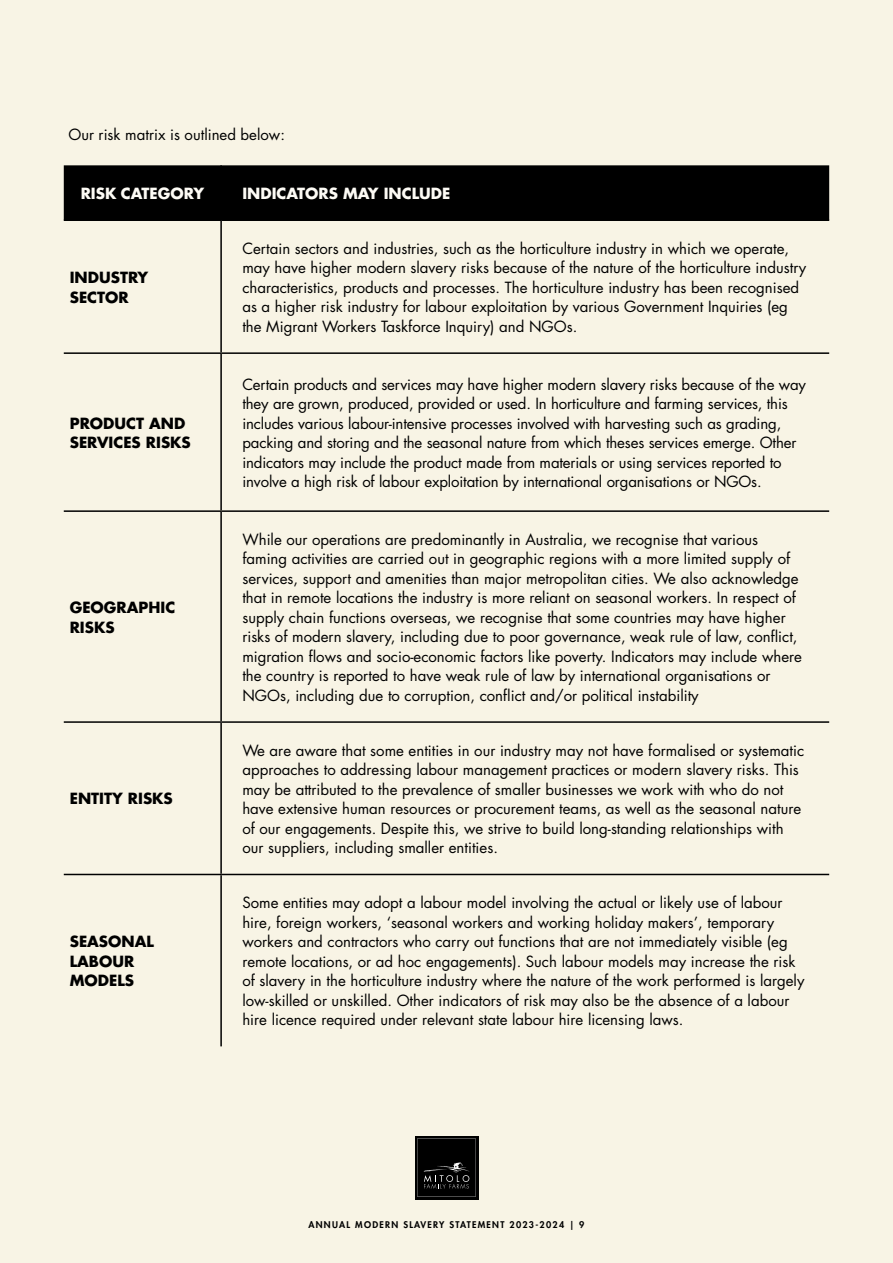
<style>
.page{position:relative;width:893px;height:1263px;background:#f8f4e5}
.page>*{position:absolute;margin:0;border:0;box-sizing:border-box;transform-origin:0 0}
.t1{font:15px/19.5px "Futura Std";color:#000}
.t2{font:700 15px/19.5px "Futura Std";color:#000}
.t3{font:700 15px "Futura Std";color:#fdfbf5}
.t4{font:800 9px "Futura Std";letter-spacing:.14em;color:#000}
</style>
<div class="page">
<div style="left:415px;top:1136px;width:63px;height:63px;background:#000"></div>
<svg style="left:417px;top:1138px;width:59px;height:59px"></svg>
<div style="left:64px;top:165px;width:765px;height:54px;background:#000"></div>
<hr style="left:220px;top:165px;width:2px;height:54px;background:#000">
<hr style="left:64px;top:219px;width:157px;height:2px;background:#000">
<hr style="left:221px;top:219px;width:608px;height:2px;background:#000">
<hr style="left:220px;top:221px;width:2px;height:131px;background:#000">
<hr style="left:64px;top:352px;width:157px;height:2px;background:#000">
<hr style="left:221px;top:352px;width:608px;height:2px;background:#000">
<hr style="left:220px;top:354px;width:2px;height:156px;background:#000">
<hr style="left:64px;top:510px;width:157px;height:2px;background:#000">
<hr style="left:221px;top:510px;width:608px;height:2px;background:#000">
<hr style="left:220px;top:512px;width:2px;height:209px;background:#000">
<hr style="left:64px;top:721px;width:157px;height:2px;background:#000">
<hr style="left:221px;top:721px;width:608px;height:2px;background:#000">
<hr style="left:220px;top:723px;width:2px;height:151px;background:#000">
<hr style="left:64px;top:874px;width:157px;height:1px;background:#000">
<hr style="left:221px;top:874px;width:608px;height:1px;background:#000">
<hr style="left:220px;top:875px;width:2px;height:171px;background:#000">
<p class="t1" style="left:68px;top:125px;width:218px">Our risk matrix is outlined below:</p>
<p class="t3" style="left:81px;top:183px;width:125px">RISK CATEGORY</p>
<p class="t3" style="left:242px;top:183px;width:209px">INDICATORS MAY INCLUDE</p>
<p class="t2" style="left:70px;top:268px;width:80px">INDUSTRY<br>SECTOR</p>
<p class="t2" style="left:70px;top:413px;width:123px">PRODUCT AND<br>SERVICES RISKS</p>
<p class="t2" style="left:70px;top:597px;width:107px">GEOGRAPHIC<br>RISKS</p>
<p class="t2" style="left:70px;top:789px;width:105px">ENTITY RISKS</p>
<p class="t2" style="left:70px;top:931px;width:86px">SEASONAL<br>LABOUR<br>MODELS</p>
<p class="t1" style="left:242px;top:239px;width:566px">Certain sectors and industries, such as the horticulture industry in which we operate, may have higher modern slavery risks because of the nature of the horticulture industry characteristics, products and processes. The horticulture industry has been recognised as a higher risk industry for labour exploitation by various Government Inquiries (eg the Migrant Workers Taskforce Inquiry) and NGOs.</p>
<p class="t1" style="left:242px;top:374px;width:565px">Certain products and services may have higher modern slavery risks because of the way they are grown, produced, provided or used. In horticulture and farming services, this includes various labour-intensive processes involved with harvesting such as grading, packing and storing and the seasonal nature from which theses services emerge. Other indicators may include the product made from materials or using services reported to involve a high risk of labour exploitation by international organisations or NGOs.</p>
<p class="t1" style="left:242px;top:530px;width:561px">While our operations are predominantly in Australia, we recognise that various faming activities are carried out in geographic regions with a more limited supply of services, support and amenities than major metropolitan cities. We also acknowledge that in remote locations the industry is more reliant on seasonal workers. In respect of supply chain functions overseas, we recognise that some countries may have higher risks of modern slavery, including due to poor governance, weak rule of law, conflict, migration flows and socio-economic factors like poverty. Indicators may include where the country is reported to have weak rule of law by international organisations or NGOs, including due to corruption, conflict and/or political instability</p>
<p class="t1" style="left:242px;top:741px;width:563px">We are aware that some entities in our industry may not have formalised or systematic approaches to addressing labour management practices or modern slavery risks. This may be attributed to the prevalence of smaller businesses we work with who do not have extensive human resources or procurement teams, as well as the seasonal nature of our engagements. Despite this, we strive to build long-standing relationships with our suppliers, including smaller entities.</p>
<p class="t1" style="left:242px;top:893px;width:564px">Some entities may adopt a labour model involving the actual or likely use of labour hire, foreign workers, ‘seasonal workers and working holiday makers’, temporary workers and contractors who carry out functions that are not immediately visible (eg remote locations, or ad hoc engagements). Such labour models may increase the risk of slavery in the horticulture industry where the nature of the work performed is largely low-skilled or unskilled. Other indicators of risk may also be the absence of a labour hire licence required under relevant state labour hire licensing laws.</p>
<p class="t4" style="left:308px;top:1219px;width:278px">ANNUAL MODERN SLAVERY STATEMENT 2023-2024 | 9</p>
</div>
